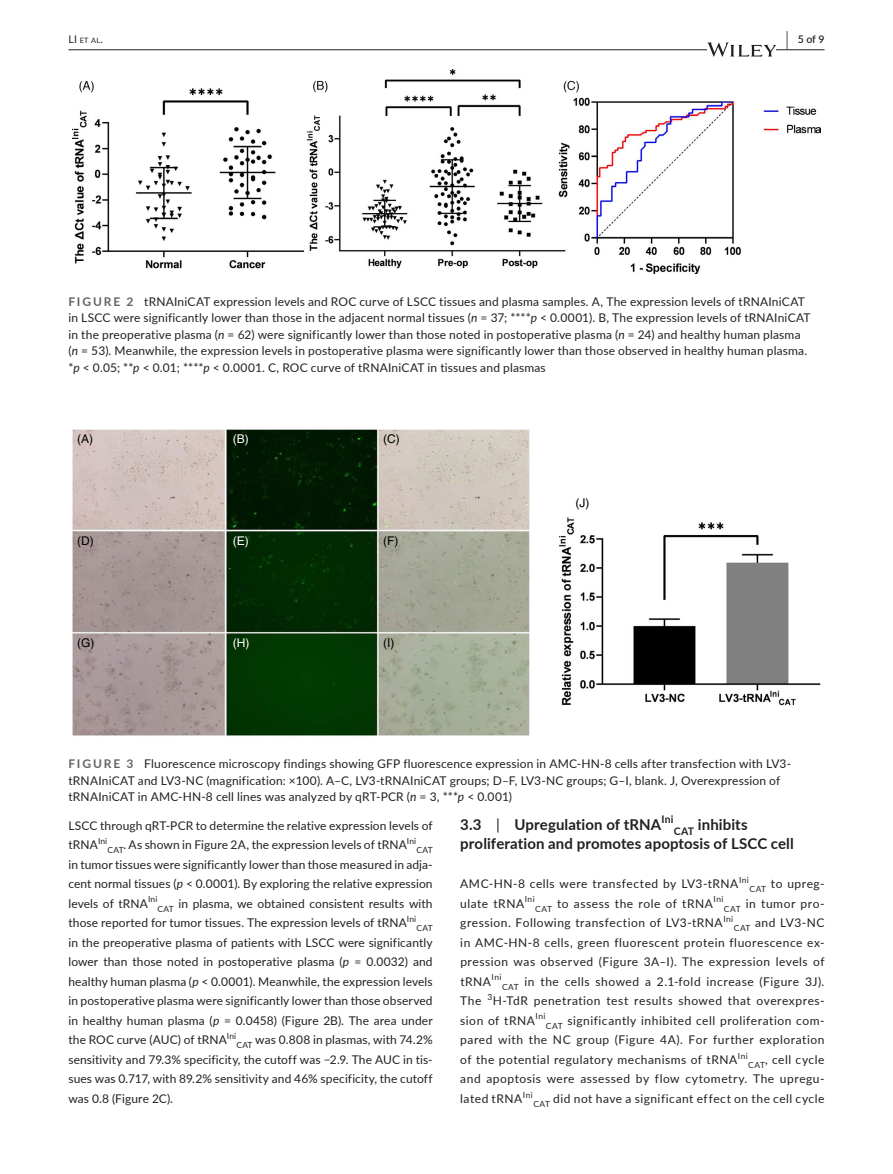
<style>
.page{position:relative;width:893px;height:1174px;background:#fff}
.page>*{position:absolute;margin:0;border:0;box-sizing:border-box;transform-origin:0 0}
.t1{font:700 15px/19.5px "Lato";letter-spacing:.005em;color:#231f20}
.t2{font:12px/19.5px "Lato";letter-spacing:.015em;color:#231f20}
.t3{font:12px "Lato";letter-spacing:.045em;color:#231f20}
.t4{font:12px "Helvetica";color:#000}
.t5{font:12px "Lato";letter-spacing:.04em;color:#231f20}
.t6{font:12px "Helvetica";color:#fff}
.t7{font:600 10.5px "Lato";color:#231f20}
.t8{font:700 10.5px "Lato";color:#231f20}
.t9{font:8.4px "Lato";letter-spacing:.04em;color:#231f20}
.t10{font:7.35px "Lato";color:#231f20}
.s1{font-size:10.5px}
.s2{font-size:19.5px}
.s3{font-weight:700;color:#636366}
.s4{font-style:italic}
.s5{font-weight:400}
</style>
<div class="page">
<hr style="left:68px;top:49px;width:756px;height:1px;background:#231f20">
<svg style="left:707px;top:42px;width:69px;height:15px"></svg>
<img style="left:72px;top:69px;width:749px;height:204px">
<img style="left:72px;top:429px;width:749px;height:307px">
<p class="t10" style="left:68px;top:35px;width:36px"><span class="s1">LI</span> et al<span class="s1">.</span></p>
<p class="t7" style="left:786px;top:31px;width:40px"><span class="s2">|</span> 5 of 9</p>
<p class="t2" style="left:68px;top:292px;width:744px;line-height:16.5px"><span class="s3">FIGURE 2</span> tRNAIniCAT expression levels and ROC curve of LSCC tissues and plasma samples. A, The expression levels of tRNAIniCAT in LSCC were significantly lower than those in the adjacent normal tissues (<span class="s4">n</span> = 37; ****<span class="s4">p</span> &lt; 0.0001). B, The expression levels of tRNAIniCAT in the preoperative plasma (<span class="s4">n</span> = 62) were significantly lower than those noted in postoperative plasma (<span class="s4">n</span> = 24) and healthy human plasma (<span class="s4">n</span> = 53). Meanwhile, the expression levels in postoperative plasma were significantly lower than those observed in healthy human plasma. *<span class="s4">p</span> &lt; 0.05; **<span class="s4">p</span> &lt; 0.01; ****<span class="s4">p</span> &lt; 0.0001. C, ROC curve of tRNAIniCAT in tissues and plasmas</p>
<p class="t4" style="left:77px;top:432px;width:17px">(A)</p>
<p class="t6" style="left:233px;top:432px;width:17px">(B)</p>
<p class="t4" style="left:383px;top:432px;width:18px">(C)</p>
<p class="t4" style="left:77px;top:533px;width:18px">(D)</p>
<p class="t6" style="left:233px;top:533px;width:17px">(E)</p>
<p class="t4" style="left:383px;top:533px;width:17px">(F)</p>
<p class="t4" style="left:77px;top:636px;width:19px">(G)</p>
<p class="t6" style="left:233px;top:636px;width:18px">(H)</p>
<p class="t4" style="left:383px;top:636px;width:13px">(I)</p>
<p class="t4" style="left:575px;top:496px;width:15px">(J)</p>
<p class="t2" style="left:68px;top:755px;width:724px;line-height:16.5px"><span class="s3">FIGURE 3</span> Fluorescence microscopy findings showing GFP fluorescence expression in AMC-HN-8 cells after transfection with LV3- tRNAIniCAT and LV3-NC (magnification: ×100). A–C, LV3-tRNAIniCAT groups; D–F, LV3-NC groups; G–I, blank. J, Overexpression of tRNAIniCAT in AMC-HN-8 cell lines was analyzed by qRT-PCR (<span class="s4">n</span> = 3, ***<span class="s4">p</span> &lt; 0.001)</p>
<p class="t2" style="left:68px;top:815px;width:366px">LSCC through qRT-PCR to determine the relative expression levels of tRNA</p>
<p class="t9" style="left:98px;top:835px;width:11px">Ini</p>
<p class="t2" style="left:108px;top:834px;width:301px"><sub>CAT</sub>. As shown in Figure 2A, the expression levels of tRNA</p>
<p class="t9" style="left:407px;top:835px;width:11px">Ini</p>
<p class="t9" style="left:416px;top:844px;width:18px">CAT</p>
<p class="t2" style="left:68px;top:854px;width:366px;text-align:justify">in tumor tissues were significantly lower than those measured in adja&shy;cent normal tissues (<span class="s4">p</span> &lt; 0.0001). By exploring the relative expression levels of tRNA</p>
<p class="t9" style="left:148px;top:893px;width:11px">Ini</p>
<p class="t2" style="left:68px;top:893px;width:366px;text-indent:89px"><sub>CAT</sub> in plasma, we obtained consistent results with those reported for tumor tissues. The expression levels of tRNA</p>
<p class="t9" style="left:407px;top:913px;width:11px">Ini</p>
<p class="t9" style="left:416px;top:922px;width:18px">CAT</p>
<p class="t2" style="left:68px;top:932px;width:366px;text-align:justify">in the preoperative plasma of patients with LSCC were significantly lower than those noted in postoperative plasma (<span class="s4">p</span> = 0.0032) and healthy human plasma (<span class="s4">p</span> &lt; 0.0001). Meanwhile, the expression levels in postoperative plasma were significantly lower than those observed in healthy human plasma (<span class="s4">p</span> = 0.0458) (Figure 2B). The area under the ROC curve (AUC) of tRNA<sup>Ini</sup><sub>CAT</sub> was 0.808 in plasmas, with 74.2% sensitivity and 79.3% specificity, the cutoff was −2.9. The AUC in tis&shy;sues was 0.717, with 89.2% sensitivity and 46% specificity, the cutoff was 0.8 (Figure 2C).</p>
<p class="t1" style="left:460px;top:814px;width:203px">3.3 <span class="s5">|</span> Upregulation of tRNA</p>
<p class="t8" style="left:661px;top:811px;width:14px">Ini</p>
<p class="t1" style="left:460px;top:814px;width:335px;text-indent:213px"><sub>CAT</sub> inhibits proliferation and promotes apoptosis of LSCC cell</p>
<p class="t3" style="left:460px;top:875px;width:280px">AMC-HN-8 cells were transfected by LV3-tRNA</p>
<p class="t9" style="left:739px;top:874px;width:11px">Ini</p>
<p class="t2" style="left:749px;top:873px;width:77px"><sub>CAT</sub> to upreg-</p>
<p class="t5" style="left:460px;top:895px;width:65px">ulate tRNA</p>
<p class="t9" style="left:525px;top:893px;width:11px">Ini</p>
<p class="t3" style="left:535px;top:895px;width:179px"><sub>CAT</sub> to assess the role of tRNA</p>
<p class="t9" style="left:714px;top:893px;width:11px">Ini</p>
<p class="t3" style="left:724px;top:895px;width:102px"><sub>CAT</sub> in tumor pro-</p>
<p class="t3" style="left:460px;top:914px;width:264px">gression. Following transfection of LV3-tRNA</p>
<p class="t9" style="left:723px;top:913px;width:11px">Ini</p>
<p class="t2" style="left:460px;top:912px;width:366px;text-align:justify;text-indent:273px"><sub>CAT</sub> and LV3-NC in AMC-HN-8 cells, green fluorescent protein fluorescence ex&shy;pression was observed (Figure 3A–I). The expression levels of tRNA</p>
<p class="t9" style="left:492px;top:971px;width:11px">Ini</p>
<p class="t2" style="left:460px;top:971px;width:366px;text-align:justify;text-indent:42px"><sub>CAT</sub> in the cells showed a 2.1-fold increase (Figure 3J).<br>The <sup>3</sup>H-TdR penetration test results showed that overexpres&shy;sion of tRNA<sup>Ini</sup><sub>CAT</sub> significantly inhibited cell proliferation com&shy;pared with the NC group (Figure 4A). For further exploration of the potential regulatory mechanisms of tRNA<sup>Ini</sup><sub>CAT</sub>, cell cycle and apoptosis were assessed by flow cytometry. The upregu&shy;lated tRNA<sup>Ini</sup><sub>CAT</sub> did not have a significant effect on the cell cycle</p>
</div>
